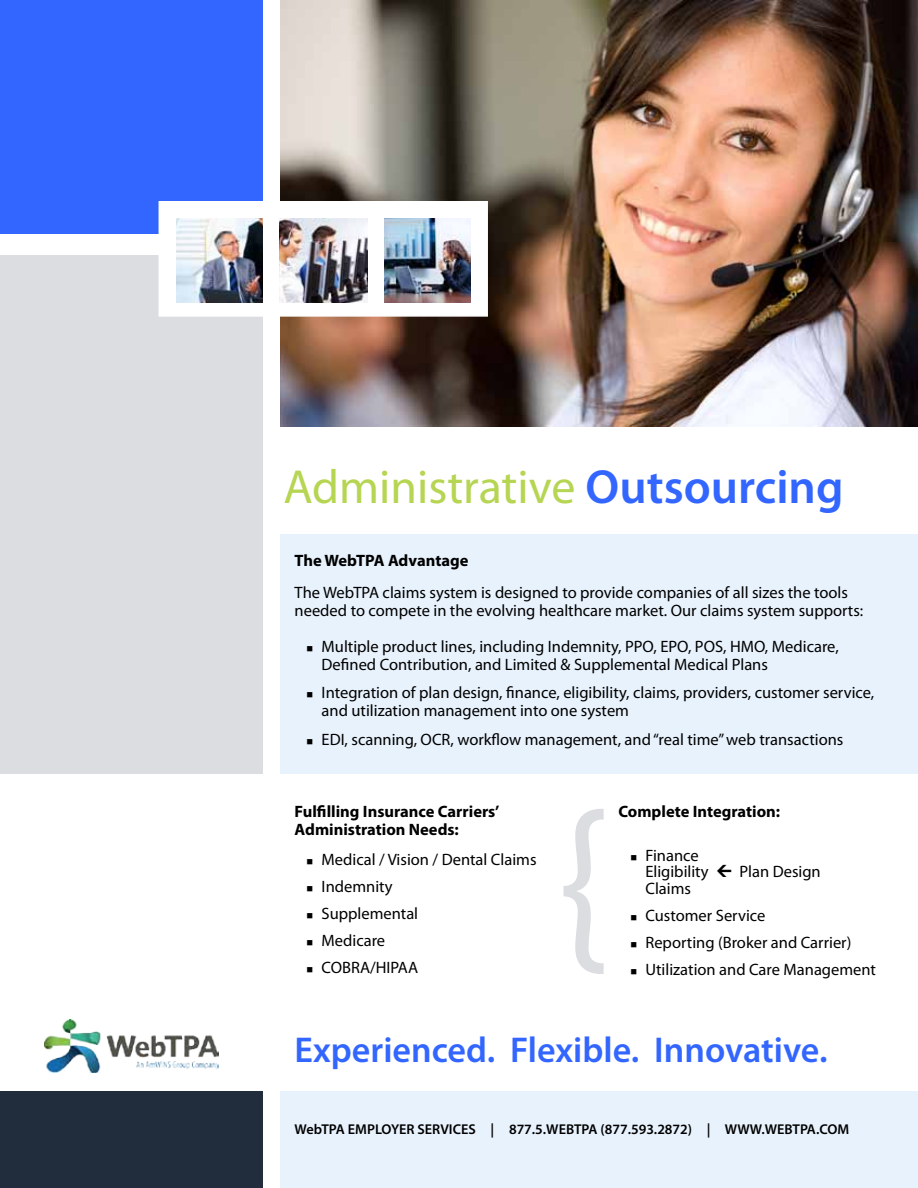
<style>
.page{position:relative;width:918px;height:1188px;background:#fff}
.page>*{position:absolute;margin:0;border:0;box-sizing:border-box;transform-origin:0 0}
.t1{font:condensed 207px "Myriad Pro";color:#dbdde1}
.t2{font:48px "Myriad Pro";color:#b6d552}
.t3{font:600 36px "Myriad Pro";color:#36f}
.t4{font:16.5px/27px "Myriad Pro";color:#000}
.t5{font:700 16.5px/18px "Myriad Pro";color:#000}
.t6{font:600 14.25px "Myriad Pro";color:#000}
.s1{font-weight:600;color:#36f}
</style>
<div class="page">
<img style="left:281px;top:1px;width:637px;height:425px">
<div style="left:0;top:256px;width:263px;height:518px;background:#dbdde1"></div>
<div style="left:280px;top:534px;width:638px;height:240px;background:#e8f2fc"></div>
<div style="left:280px;top:1091px;width:638px;height:97px;background:#e8f2fc"></div>
<div style="left:0;top:0;width:263px;height:234px;background:#36f"></div>
<div style="left:159px;top:201px;width:329px;height:116px;background:#fff;border:2px solid #fff"></div>
<img style="left:176px;top:219px;width:87px;height:84px">
<img style="left:385px;top:219px;width:86px;height:84px">
<img style="left:280px;top:219px;width:88px;height:84px">
<div style="left:0;top:1091px;width:263px;height:97px;background:#212d3d"></div>
<img style="left:44px;top:1019px;width:174px;height:54px">
<h2 class="t2" style="left:283px;top:457px;width:562px">Administrative <span class="s1">Outsourcing</span></h2>
<p class="t5" style="left:295px;top:551px;width:175px">The WebTPA Advantage</p>
<p class="t4" style="left:295px;top:583px;width:570px;line-height:18px">The WebTPA claims system is designed to provide companies of all sizes the tools needed to compete in the evolving healthcare market. Our claims system supports:</p>
<p class="t4" style="left:322px;top:637px;width:519px;line-height:18px">Multiple product lines, including Indemnity, PPO, EPO, POS, HMO, Medicare,<br>Defined Contribution, and Limited &amp; Supplemental Medical Plans</p>
<p class="t4" style="left:322px;top:684px;width:554px;line-height:18px">Integration of plan design, finance, eligibility, claims, providers, customer service, and utilization management into one system</p>
<p class="t4" style="left:322px;top:726px;width:523px">EDI, scanning, OCR, workflow management, and “real time” web transactions</p>
<p class="t5" style="left:295px;top:802px;width:206px">Fulfilling Insurance Carriers’<br>Administration Needs:</p>
<p class="t4" style="left:322px;top:846px;width:216px">Medical / Vision / Dental Claims<br>Indemnity<br>Supplemental<br>Medicare<br>COBRA/HIPAA</p>
<h1 class="t1" style="left:558px;top:757px;width:54px">{</h1>
<p class="t5" style="left:618px;top:802px;width:163px">Complete Integration:</p>
<p class="t4" style="left:645px;top:847px;width:65px;line-height:16.5px">Finance<br>Eligibility</p>
<p class="t4" style="left:740px;top:858px;width:83px">Plan Design</p>
<p class="t4" style="left:645px;top:875px;width:207px">Claims<br>Customer Service<br>Reporting (Broker and Carrier)</p>
<p class="t4" style="left:645px;top:956px;width:232px">Utilization and Care Management</p>
<h3 class="t3" style="left:295px;top:1027px;width:534px">Experienced. Flexible. Innovative.</h3>
<p class="t6" style="left:295px;top:1120px;width:556px">WebTPA EMPLOYER SERVICES | 877.5.WEBTPA (877.593.2872) | WWW.WEBTPA.COM</p>
</div>
